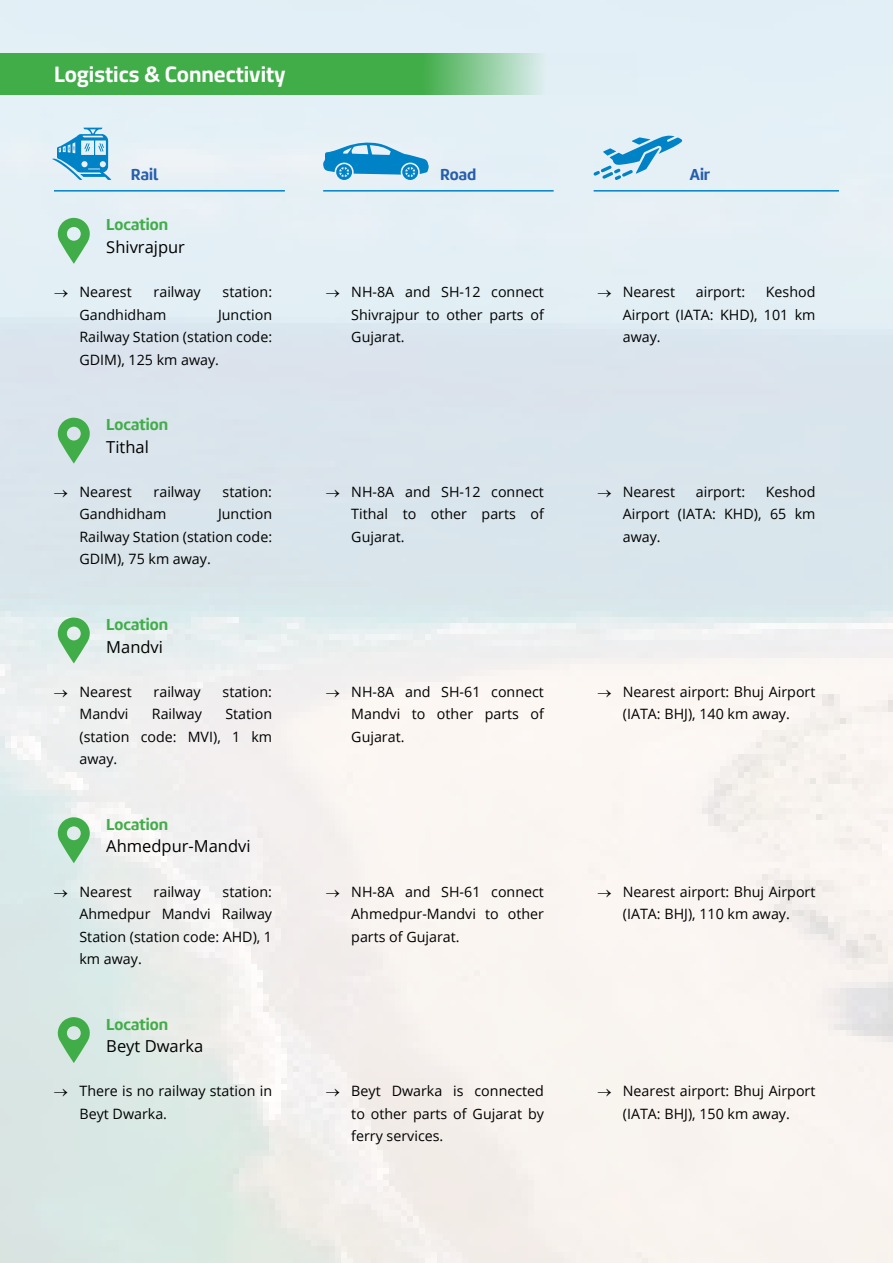
<style>
.page{position:relative;width:893px;height:1263px;background:#fff}
.page>*{position:absolute;margin:0;border:0;box-sizing:border-box;transform-origin:0 0}
.t1{font:22.5px "Cairo";color:#fff}
.t2{font:16.5px "Open Sans";color:#000}
.t3{font:700 16.5px "Marine";color:#41ad49}
.t4{font:700 16.5px "Marine";color:#265eac}
.t5{font:14.25px/22.5px "Open Sans";color:#000;text-align:justify}
</style>
<div class="page">
<img style="left:0;top:0;width:893px;height:1263px">
<svg style="left:0;top:54px;width:637px;height:41px;background:#67bc72"></svg>
<svg style="left:57px;top:218px;width:33px;height:46px;background:#8dcc99"></svg>
<svg style="left:57px;top:418px;width:33px;height:46px;background:#89c796"></svg>
<svg style="left:57px;top:617px;width:33px;height:46px;background:#8ecb97"></svg>
<svg style="left:57px;top:817px;width:33px;height:46px;background:#8cca95"></svg>
<svg style="left:57px;top:1017px;width:33px;height:46px;background:#88c892"></svg>
<hr style="left:54px;top:190px;width:231px;height:2px;background:#0082c7">
<hr style="left:323px;top:190px;width:231px;height:2px;background:#0082c7">
<hr style="left:594px;top:190px;width:245px;height:2px;background:#0082c7">
<svg style="left:52px;top:128px;width:59px;height:52px;background:#81c0e1"></svg>
<svg style="left:323px;top:142px;width:106px;height:38px;background:#67b3db"></svg>
<svg style="left:593px;top:136px;width:89px;height:44px;background:#9fcee7"></svg>
<h1 class="t1" style="left:54px;top:58px;width:233px">Logistics &amp; Connectivity</h1>
<p class="t4" style="left:131px;top:164px;width:29px">Rail</p>
<p class="t4" style="left:440px;top:164px;width:38px">Road</p>
<p class="t4" style="left:690px;top:164px;width:22px">Air</p>
<p class="t3" style="left:106px;top:214px;width:63px">Location</p>
<p class="t2" style="left:106px;top:236px;width:80px">Shivrajpur</p>
<p class="t5" style="left:54px;top:280px;width:79px">→ Nearest</p>
<p class="t5" style="left:154px;top:280px;width:49px">railway</p>
<p class="t5" style="left:223px;top:280px;width:51px">station:</p>
<p class="t5" style="left:80px;top:303px;width:88px">Gandhidham</p>
<p class="t5" style="left:80px;top:303px;width:194px;text-indent:139px">Junction Railway Station (station code:<br>GDIM), 125 km away.</p>
<p class="t3" style="left:106px;top:414px;width:63px">Location</p>
<p class="t2" style="left:106px;top:435px;width:44px">Tithal</p>
<p class="t5" style="left:54px;top:480px;width:79px">→ Nearest</p>
<p class="t5" style="left:154px;top:480px;width:49px">railway</p>
<p class="t5" style="left:223px;top:480px;width:51px">station:</p>
<p class="t5" style="left:79px;top:503px;width:88px">Gandhidham</p>
<p class="t5" style="left:79px;top:503px;width:194px;text-indent:139px">Junction Railway Station (station code:<br>GDIM), 75 km away.</p>
<p class="t3" style="left:106px;top:614px;width:63px">Location</p>
<p class="t2" style="left:106px;top:635px;width:58px">Mandvi</p>
<p class="t5" style="left:54px;top:680px;width:79px">→ Nearest</p>
<p class="t5" style="left:154px;top:680px;width:49px">railway</p>
<p class="t5" style="left:223px;top:680px;width:51px">station:</p>
<p class="t5" style="left:79px;top:702px;width:51px">Mandvi</p>
<p class="t5" style="left:152px;top:702px;width:52px">Railway</p>
<p class="t5" style="left:79px;top:702px;width:194px;text-indent:146px">Station (station code: MVI), 1 km away.</p>
<p class="t3" style="left:106px;top:813px;width:63px">Location</p>
<p class="t2" style="left:106px;top:835px;width:146px">Ahmedpur-Mandvi</p>
<p class="t5" style="left:54px;top:880px;width:79px">→ Nearest</p>
<p class="t5" style="left:154px;top:880px;width:49px">railway</p>
<p class="t5" style="left:79px;top:880px;width:194px;text-indent:143px">station:<br>Ahmedpur Mandvi Railway Station (station code: AHD), 1 km away.</p>
<p class="t3" style="left:106px;top:1013px;width:63px">Location</p>
<p class="t2" style="left:106px;top:1035px;width:98px">Beyt Dwarka</p>
<p class="t5" style="left:79px;top:1079px;width:194px;text-indent:-26px">→ There is no railway station in<br>Beyt Dwarka.</p>
<p class="t5" style="left:351px;top:280px;width:194px;text-indent:-26px">→ NH-8A and SH-12 connect Shivrajpur to other parts of Gujarat.</p>
<p class="t5" style="left:597px;top:280px;width:79px">→ Nearest</p>
<p class="t5" style="left:696px;top:280px;width:51px">airport:</p>
<p class="t5" style="left:623px;top:280px;width:194px;text-indent:143px">Keshod Airport (IATA: KHD), 101 km away.</p>
<p class="t5" style="left:351px;top:480px;width:194px;text-indent:-26px">→ NH-8A and SH-12 connect Tithal to other parts of Gujarat.</p>
<p class="t5" style="left:597px;top:480px;width:79px">→ Nearest</p>
<p class="t5" style="left:696px;top:480px;width:51px">airport:</p>
<p class="t5" style="left:623px;top:480px;width:194px;text-indent:143px">Keshod Airport (IATA: KHD), 65 km away.</p>
<p class="t5" style="left:351px;top:680px;width:194px;text-indent:-26px">→ NH-8A and SH-61 connect Mandvi to other parts of Gujarat.</p>
<p class="t5" style="left:597px;top:680px;width:220px;text-align:center">→ Nearest airport: Bhuj Airport (IATA: BHJ), 140 km away.</p>
<p class="t5" style="left:351px;top:880px;width:194px;text-indent:-26px">→ NH-8A and SH-61 connect Ahmedpur-Mandvi to other parts of Gujarat.</p>
<p class="t5" style="left:597px;top:880px;width:220px;text-align:center">→ Nearest airport: Bhuj Airport (IATA: BHJ), 110 km away.</p>
<p class="t5" style="left:351px;top:1079px;width:194px;text-indent:-26px">→ Beyt Dwarka is connected to other parts of Gujarat by ferry services.</p>
<p class="t5" style="left:597px;top:1079px;width:220px;text-align:center">→ Nearest airport: Bhuj Airport (IATA: BHJ), 150 km away.</p>
</div>
